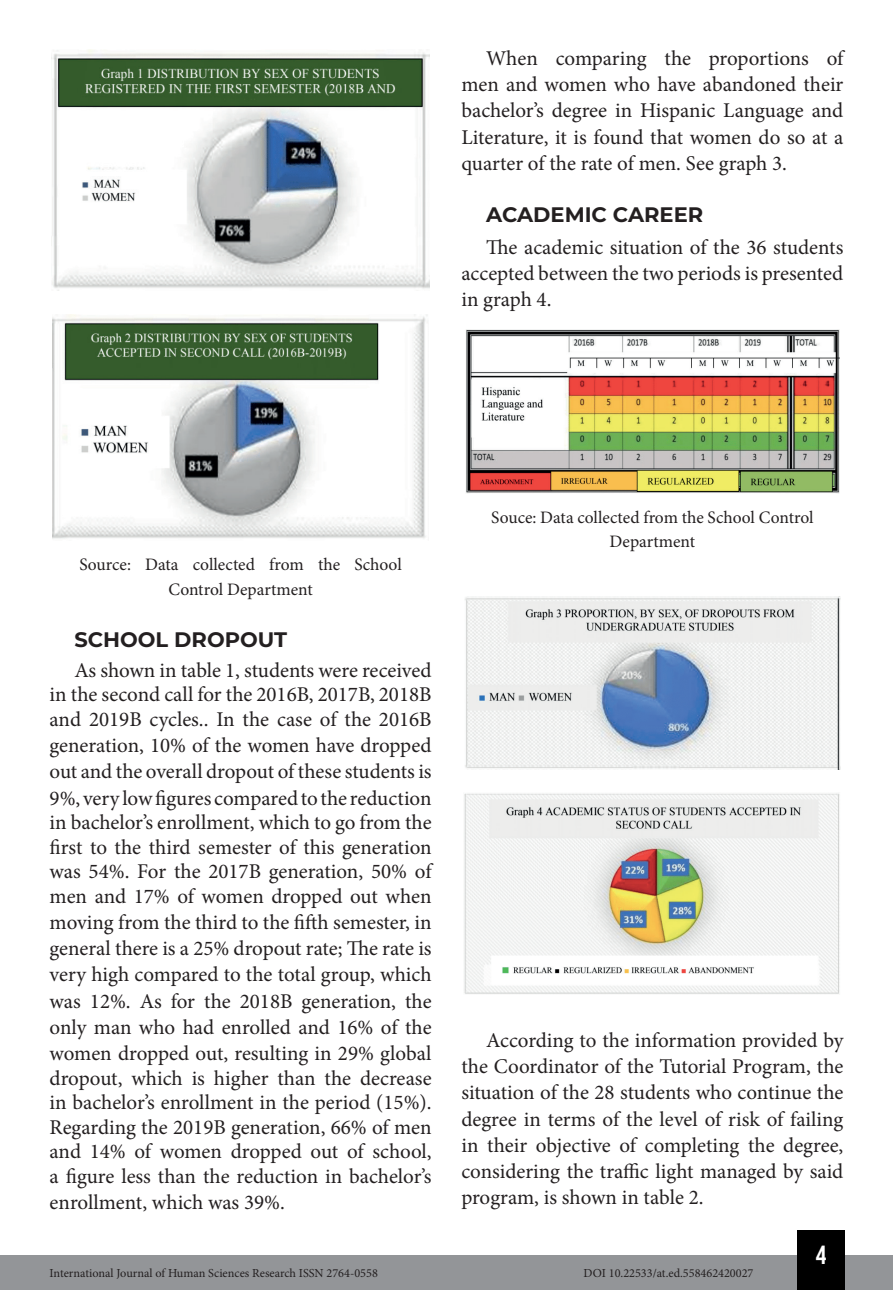
<style>
.page{position:relative;width:893px;height:1290px;background:#fff}
.page>*{position:absolute;margin:0;border:0;box-sizing:border-box;transform-origin:0 0}
.t1{font:26.25px "Bebas Kai";color:#fff}
.TXT{font:21px/25.4px "Minion Pro";color:#231f20;text-align:justify}
.TITULO{font:700 21px "Montserrat";color:#231f20}
.INFO{font:17.5px/24.5px "Minion Pro";color:#231f20;text-align:center}
.t2{font:12.25px "Minion Pro";color:#231f20}
</style>
<div class="page">
<div style="left:0;top:1255px;width:893px;height:35px;background:#939598"></div>
<div style="left:797px;top:1230px;width:48px;height:60px;background:#000"></div>
<img style="left:52px;top:50px;width:377px;height:241px">
<img style="left:52px;top:314px;width:376px;height:225px">
<img style="left:466px;top:329px;width:374px;height:164px">
<img style="left:465px;top:597px;width:375px;height:172px">
<img style="left:464px;top:793px;width:376px;height:201px">
<p class="TXT" style="left:461px;top:45px;width:384px;line-height:26.2px;text-indent:25px">When comparing the proportions of men and women who have abandoned their bachelor’s degree in Hispanic Language and Literature, it is found that women do so at a quarter of the rate of men. See graph 3.</p>
<p class="TITULO" style="left:486px;top:200px;width:219px">ACADEMIC CAREER</p>
<p class="TXT" style="left:461px;top:234px;width:383px;line-height:26.2px;text-indent:25px">The academic situation of the 36 students accepted between the two periods is presented in graph 4.</p>
<p class="INFO" style="left:79px;top:553px;width:324px">Source: Data collected from the School<br>Control Department</p>
<p class="TITULO" style="left:74px;top:625px;width:214px">SCHOOL DROPOUT</p>
<p class="TXT" style="left:50px;top:658px;width:384px;text-indent:25px">As shown in table 1, students were received in the second call for the 2016B, 2017B, 2018B and 2019B cycles.. In the case of the 2016B generation, 10% of the women have dropped out and the overall dropout of these students is 9%, very low figures compared to the reduction in bachelor’s enrollment, which to go from the first to the third semester of this generation was 54%. For the 2017B generation, 50% of men and 17% of women dropped out when moving from the third to the fifth semester, in general there is a 25% dropout rate; The rate is very high compared to the total group, which was 12%. As for the 2018B generation, the only man who had enrolled and 16% of the women dropped out, resulting in 29% global dropout, which is higher than the decrease in bachelor’s enrollment in the period (15%).<br>Regarding the 2019B generation, 66% of men and 14% of women dropped out of school, a figure less than the reduction in bachelor’s enrollment, which was 39%.</p>
<p class="INFO" style="left:491px;top:505px;width:324px">Souce: Data collected from the School Control<br>Department</p>
<p class="TXT" style="left:461px;top:1027px;width:384px;line-height:26.2px;text-indent:25px">According to the information provided by the Coordinator of the Tutorial Program, the situation of the 28 students who continue the degree in terms of the level of risk of failing in their objective of completing the degree, considering the traffic light managed by said program, is shown in table 2.</p>
<p class="t1" style="left:816px;top:1241px;width:12px">4</p>
<p class="t2" style="left:50px;top:1265px;width:330px">International Journal of Human Sciences Research ISSN 2764-0558</p>
<p class="t2" style="left:584px;top:1265px;width:171px">DOI 10.22533/at.ed.558462420027</p>
</div>
